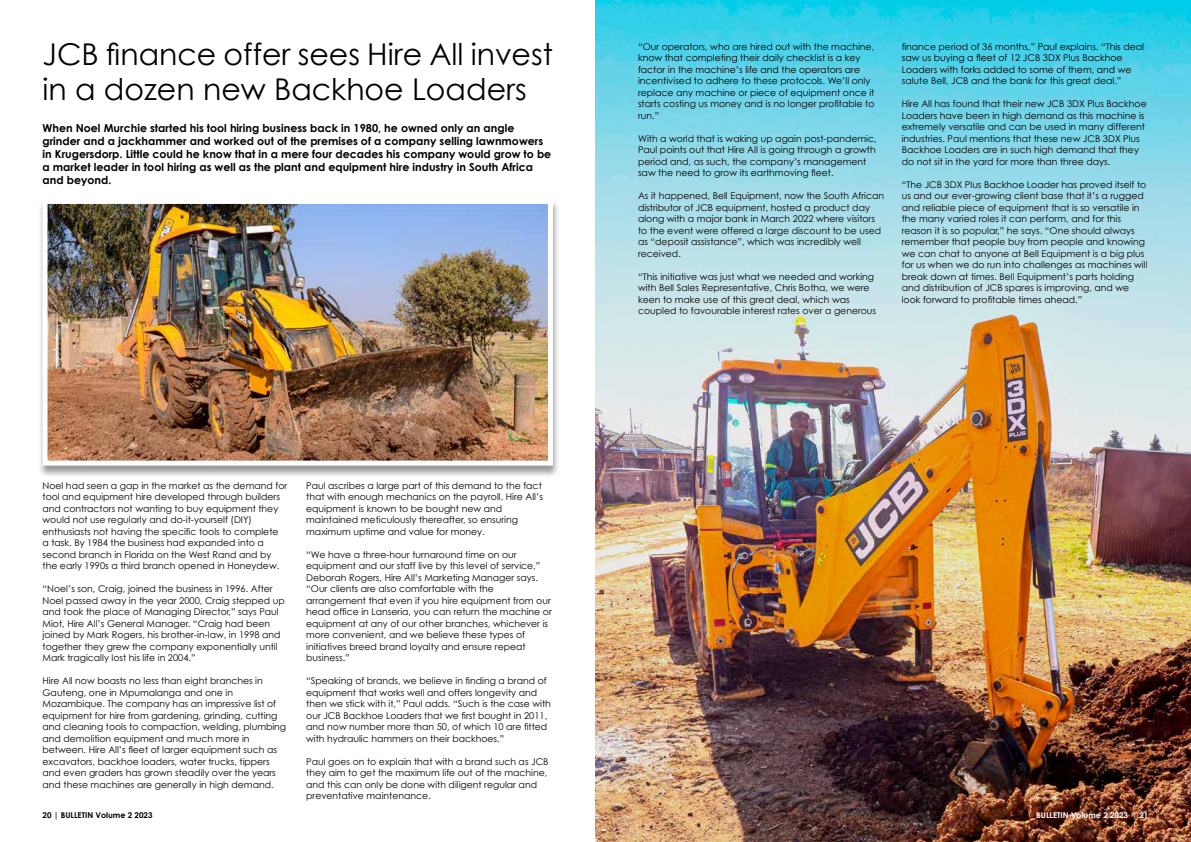
<style>
.page{position:relative;width:1191px;height:842px;background:#fff}
.page>*{position:absolute;margin:0;border:0;box-sizing:border-box;transform-origin:0 0}
.t1{font:30px/35px "Century Gothic";color:#000}
.t2{font:700 11px/13px "Century Gothic";color:#000}
.t3{font:9.3px/11.5px "Century Gothic";color:#000}
.t4{font:700 8px "Century Gothic";color:#000}
.t5{font:700 8px "Century Gothic";color:#fff}
</style>
<div class="page">
<div style="left:38px;top:199px;width:522px;height:278px;background:#000;opacity:.4"></div>
<img style="left:49px;top:205px;width:498px;height:255px">
<div style="left:43px;top:199px;width:510px;height:267px;border:5px solid #fff"></div>
<img style="left:595px;top:0;width:596px;height:842px">
<h1 class="t1" style="left:43px;top:36px;width:512px">JCB finance offer sees Hire All invest in a dozen new Backhoe Loaders</h1>
<p class="t2" style="left:43px;top:121px;width:510px">When Noel Murchie started his tool hiring business back in 1980, he owned only an angle grinder and a jackhammer and worked out of the premises of a company selling lawnmowers in Krugersdorp. Little could he know that in a mere four decades his company would grow to be a market leader in tool hiring as well as the plant and equipment hire industry in South Africa and beyond.</p>
<p class="t3" style="left:43px;top:479px;width:246px">Noel had seen a gap in the market as the demand for tool and equipment hire developed through builders and contractors not wanting to buy equipment they would not use regularly and do-it-yourself (DIY) enthusiasts not having the specific tools to complete<br>a task. By 1984 the business had expanded into a second branch in Florida on the West Rand and by the early 1990s a third branch opened in Honeydew.</p>
<p class="t3" style="left:43px;top:583px;width:244px">“Noel’s son, Craig, joined the business in 1996. After Noel passed away in the year 2000, Craig stepped up and took the place of Managing Director,” says Paul Miot, Hire All’s General Manager. “Craig had been joined by Mark Rogers, his brother-in-law, in 1998 and together they grew the company exponentially until Mark tragically lost his life in 2004.”</p>
<p class="t3" style="left:43px;top:675px;width:245px">Hire All now boasts no less than eight branches in Gauteng, one in Mpumalanga and one in Mozambique. The company has an impressive list of equipment for hire from gardening, grinding, cutting and cleaning tools to compaction, welding, plumbing and demolition equipment and much more in between. Hire All’s fleet of larger equipment such as excavators, backhoe loaders, water trucks, tippers and even graders has grown steadily over the years and these machines are generally in high demand.</p>
<p class="t4" style="left:43px;top:810px;width:111px">20 | BULLETIN Volume 2 2023</p>
<p class="t3" style="left:306px;top:479px;width:238px">Paul ascribes a large part of this demand to the fact that with enough mechanics on the payroll, Hire All’s equipment is known to be bought new and maintained meticulously thereafter, so ensuring maximum uptime and value for money.</p>
<p class="t3" style="left:306px;top:548px;width:247px">“We have a three-hour turnaround time on our equipment and our staff live by this level of service,” Deborah Rogers, Hire All’s Marketing Manager says. “Our clients are also comfortable with the arrangement that even if you hire equipment from our head office in Lanseria, you can return the machine or equipment at any of our other branches, whichever is more convenient, and we believe these types of initiatives breed brand loyalty and ensure repeat business.”</p>
<p class="t3" style="left:306px;top:675px;width:246px">“Speaking of brands, we believe in finding a brand of equipment that works well and offers longevity and then we stick with it,” Paul adds. “Such is the case with our JCB Backhoe Loaders that we first bought in 2011, and now number more than 50, of which 10 are fitted with hydraulic hammers on their backhoes.”</p>
<p class="t3" style="left:306px;top:755px;width:244px">Paul goes on to explain that with a brand such as JCB they aim to get the maximum life out of the machine, and this can only be done with diligent regular and preventative maintenance.</p>
<p class="t3" style="left:638px;top:40px;width:238px">“Our operators, who are hired out with the machine, know that completing their daily checklist is a key factor in the machine’s life and the operators are incentivised to adhere to these protocols. We’ll only replace any machine or piece of equipment once it starts costing us money and is no longer profitable to run.”</p>
<p class="t3" style="left:638px;top:132px;width:240px">With a world that is waking up again post-pandemic, Paul points out that Hire All is going through a growth period and, as such, the company’s management saw the need to grow its earthmoving fleet.</p>
<p class="t3" style="left:638px;top:190px;width:248px">As it happened, Bell Equipment, now the South African distributor of JCB equipment, hosted a product day along with a major bank in March 2022 where visitors to the event were offered a large discount to be used as “deposit assistance”, which was incredibly well received.</p>
<p class="t3" style="left:638px;top:270px;width:240px">“This initiative was just what we needed and working with Bell Sales Representative, Chris Botha, we were keen to make use of this great deal, which was coupled to favourable interest rates over a generous</p>
<p class="t3" style="left:901px;top:40px;width:244px">finance period of 36 months,” Paul explains. “This deal saw us buying a fleet of 12 JCB 3DX Plus Backhoe Loaders with forks added to some of them, and we salute Bell, JCB and the bank for this great deal.”</p>
<p class="t3" style="left:901px;top:98px;width:246px">Hire All has found that their new JCB 3DX Plus Backhoe Loaders have been in high demand as this machine is extremely versatile and can be used in many different industries. Paul mentions that these new JCB 3DX Plus Backhoe Loaders are in such high demand that they do not sit in the yard for more than three days.</p>
<p class="t3" style="left:901px;top:178px;width:247px">“The JCB 3DX Plus Backhoe Loader has proved itself to us and our ever-growing client base that it’s a rugged and reliable piece of equipment that is so versatile in the many varied roles it can perform, and for this reason it is so popular,” he says. “One should always remember that people buy from people and knowing we can chat to anyone at Bell Equipment is a big plus for us when we do run into challenges as machines will break down at times. Bell Equipment’s parts holding and distribution of JCB spares is improving, and we look forward to profitable times ahead.”</p>
<p class="t5" style="left:1036px;top:810px;width:114px">BULLETIN Volume 2 2023 | 21</p>
</div>
